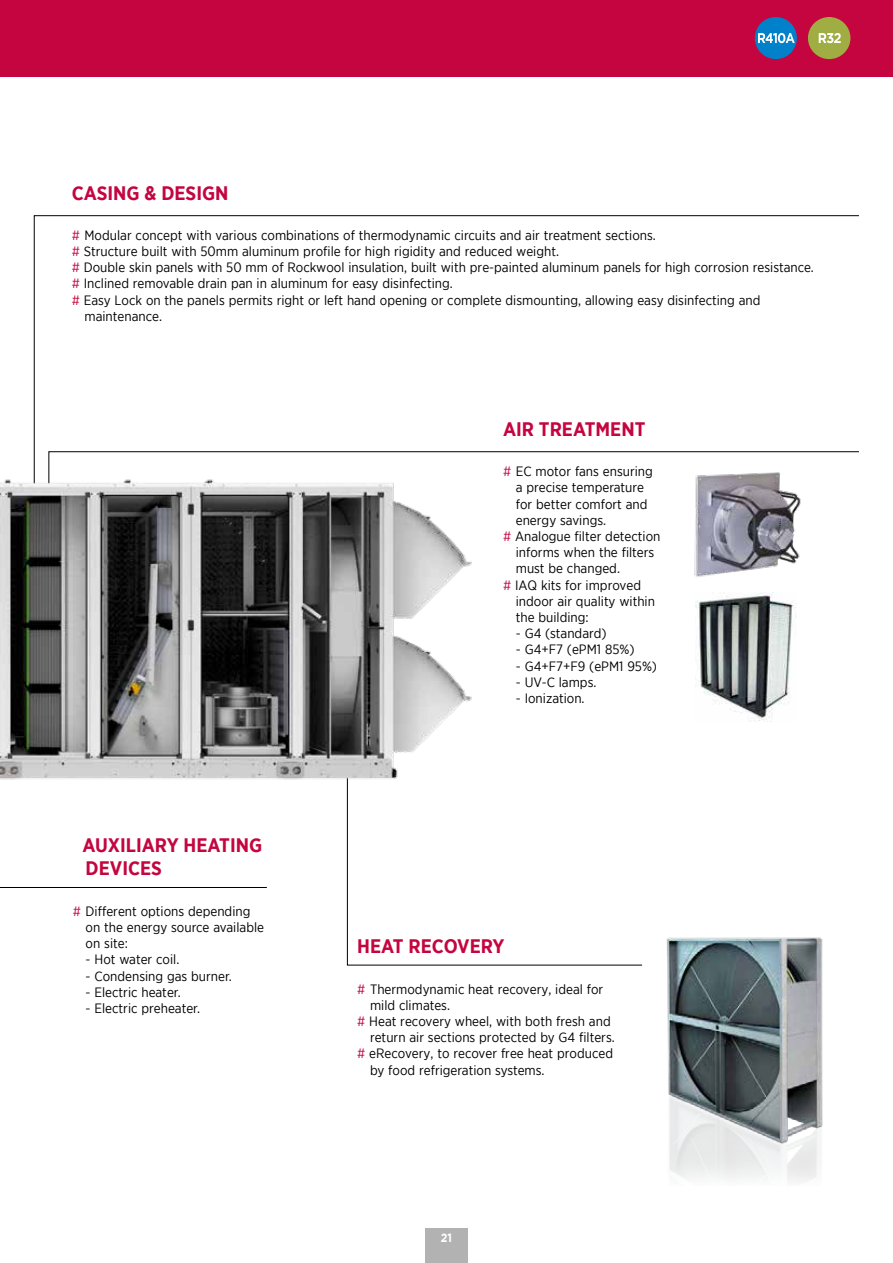
<style>
.page{position:relative;width:893px;height:1263px;background:#fff}
.page>*{position:absolute;margin:0;border:0;box-sizing:border-box;transform-origin:0 0}
.t1{font:700 19.5px/23.4px "Gotham Narrow";color:#c4053f}
.t2{font:13.5px/16.2px "Gotham Narrow";color:#000}
.t3{font:700 12px "Gotham";color:#fff;scale:.9 1}
.s1{color:#c4053f}
</style>
<div class="page">
<div style="left:0;top:0;width:893px;height:77px;background:#c4053f"></div>
<svg style="left:34px;top:215px;width:825px;height:244px"></svg>
<svg style="left:48px;top:451px;width:811px;height:127px"></svg>
<svg style="left:347px;top:799px;width:295px;height:166px"></svg>
<svg style="left:0;top:887px;width:267px;height:1px"></svg>
<img style="left:695px;top:592px;width:102px;height:130px">
<img style="left:666px;top:937px;width:157px;height:245px">
<div style="left:808px;top:17px;width:42px;height:42px;background:#9fad42;border-radius:50%"></div>
<svg style="left:819px;top:33px;width:22px;height:10px"></svg>
<div style="left:755px;top:17px;width:42px;height:42px;background:#0081c9;border-radius:50%"></div>
<svg style="left:758px;top:33px;width:37px;height:10px"></svg>
<img style="left:0;top:459px;width:514px;height:340px">
<hr style="left:0;top:77px;width:1px;height:216px;background:#dadada">
<div style="left:425px;top:1229px;width:43px;height:34px;background:#b3b2b2"></div>
<h1 class="t1" style="left:72px;top:181px;width:158px">CASING &amp; DESIGN</h1>
<p class="t2" style="left:72px;top:227px;width:586px"><span class="s1">#</span> Modular concept with various combinations of thermodynamic circuits and air treatment sections.</p>
<p class="t2" style="left:72px;top:243px;width:489px"><span class="s1">#</span> Structure built with 50mm aluminum profile for high rigidity and reduced weight.</p>
<p class="t2" style="left:72px;top:259px;width:744px"><span class="s1">#</span> Double skin panels with 50 mm of Rockwool insulation, built with pre-painted aluminum panels for high corrosion resistance.</p>
<p class="t2" style="left:72px;top:275px;width:383px"><span class="s1">#</span> Inclined removable drain pan in aluminum for easy disinfecting.</p>
<p class="t2" style="left:72px;top:291px;width:690px"><span class="s1">#</span> Easy Lock on the panels permits right or left hand opening or complete dismounting, allowing easy disinfecting and</p>
<p class="t2" style="left:85px;top:308px;width:79px">maintenance.</p>
<h1 class="t1" style="left:82px;top:833px;width:181px">AUXILIARY HEATING<br>DEVICES</h1>
<p class="t2" style="left:86px;top:902px;width:180px;text-indent:-13px"><span class="s1">#</span> Different options depending on the energy source available on site:</p>
<p class="t2" style="left:86px;top:951px;width:95px">- Hot water coil.</p>
<p class="t2" style="left:86px;top:967px;width:148px">- Condensing gas burner.</p>
<p class="t2" style="left:86px;top:983px;width:97px">- Electric heater.</p>
<p class="t2" style="left:86px;top:1000px;width:116px">- Electric preheater.</p>
<h1 class="t1" style="left:503px;top:417px;width:144px">AIR TREATMENT</h1>
<p class="t2" style="left:503px;top:463px;width:151px"><span class="s1">#</span> EC motor fans ensuring</p>
<p class="t2" style="left:516px;top:479px;width:130px">a precise temperature</p>
<p class="t2" style="left:516px;top:495px;width:133px">for better comfort and</p>
<p class="t2" style="left:516px;top:512px;width:92px">energy savings.</p>
<p class="t2" style="left:503px;top:528px;width:159px"><span class="s1">#</span> Analogue filter detection</p>
<p class="t2" style="left:516px;top:544px;width:140px">informs when the filters</p>
<p class="t2" style="left:516px;top:560px;width:106px">must be changed.</p>
<p class="t2" style="left:503px;top:576px;width:140px"><span class="s1">#</span> IAQ kits for improved</p>
<p class="t2" style="left:516px;top:593px;width:141px">indoor air quality within</p>
<p class="t2" style="left:516px;top:609px;width:74px">the building:</p>
<p class="t2" style="left:516px;top:625px;width:92px">- G4 (standard)</p>
<p class="t2" style="left:516px;top:641px;width:120px">- G4+F7 (ePM1 85%)</p>
<p class="t2" style="left:516px;top:657px;width:143px">- G4+F7+F9 (ePM1 95%)</p>
<p class="t2" style="left:516px;top:674px;width:82px">- UV-C lamps.</p>
<p class="t2" style="left:516px;top:690px;width:70px">- Ionization.</p>
<h1 class="t1" style="left:357px;top:934px;width:149px">HEAT RECOVERY</h1>
<p class="t2" style="left:357px;top:980px;width:248px"><span class="s1">#</span> Thermodynamic heat recovery, ideal for</p>
<p class="t2" style="left:370px;top:997px;width:82px">mild climates.</p>
<p class="t2" style="left:357px;top:1013px;width:255px"><span class="s1">#</span> Heat recovery wheel, with both fresh and</p>
<p class="t2" style="left:370px;top:1029px;width:246px">return air sections protected by G4 filters.</p>
<p class="t2" style="left:357px;top:1045px;width:257px"><span class="s1">#</span> eRecovery, to recover free heat produced</p>
<p class="t2" style="left:370px;top:1061px;width:176px">by food refrigeration systems.</p>
<p class="t3" style="left:441px;top:1230px;width:14px">21</p>
</div>
